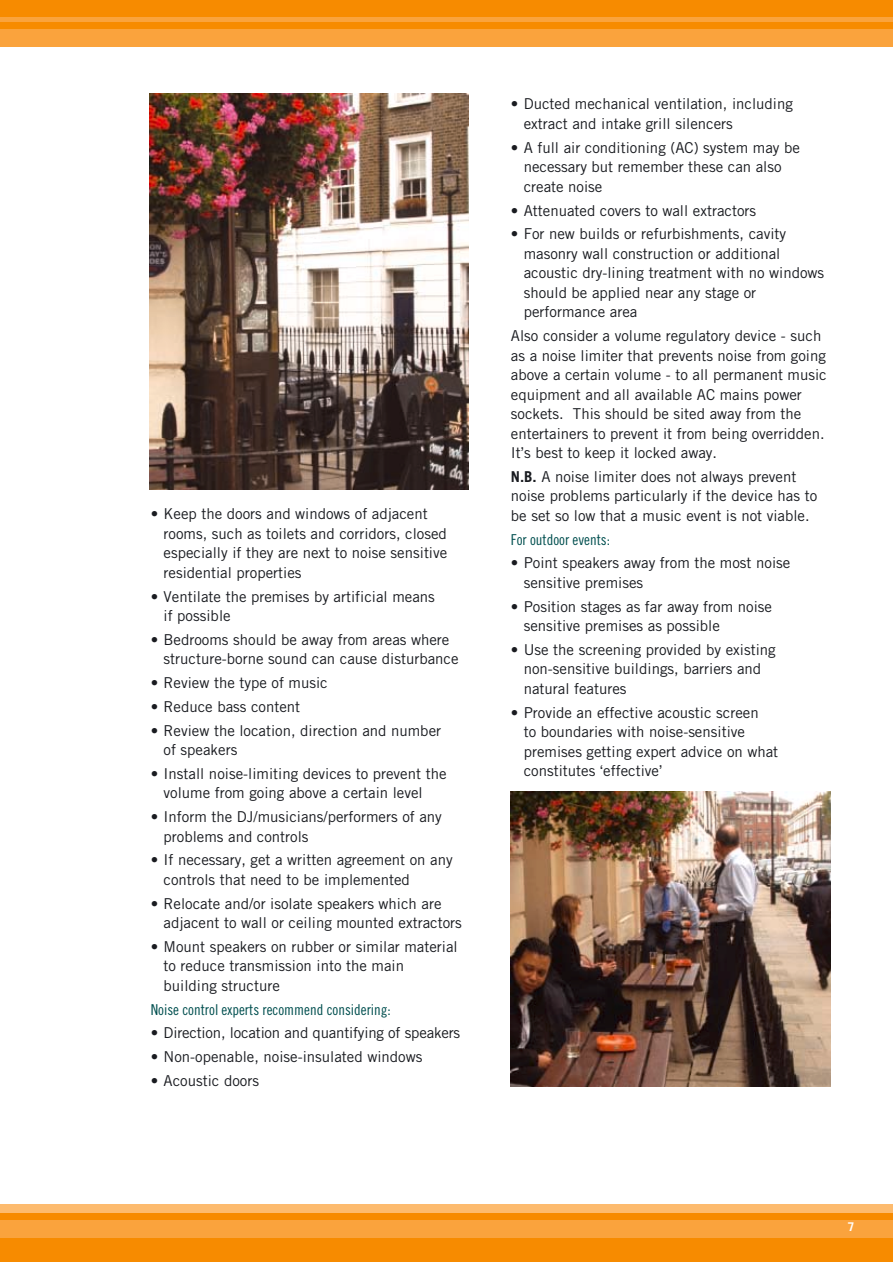
<style>
.page{position:relative;width:893px;height:1262px;background:#fff}
.page>*{position:absolute;margin:0;border:0;box-sizing:border-box;transform-origin:0 0}
.t1{font:15px/19.5px "Trade Gothic";color:#191b20}
.t2{font:15px "Trade Gothic Cond Eighteen";color:#004f4f}
.t3{font:700 12px "Trade Gothic";color:#fff}
.s1{font-family:"Helvetica Neue"}
.s2{font-family:"Helvetica"}
.s3{font-weight:700}
</style>
<div class="page">
<div style="left:0;top:0;width:892px;height:30px;background:#f78b00"></div>
<div style="left:0;top:30px;width:892px;height:17px;background:#faa33d"></div>
<hr style="left:0;top:17px;width:892px;height:4px;background:#faa33d">
<div style="left:0;top:1212px;width:892px;height:49px;background:#f78b00"></div>
<div style="left:0;top:1220px;width:892px;height:17px;background:#faa33d"></div>
<div style="left:0;top:1203px;width:892px;height:9px;background:#fdbb6e"></div>
<img style="left:149px;top:94px;width:319px;height:396px">
<img style="left:511px;top:791px;width:319px;height:295px">
<p class="t1" style="left:163px;top:505px;width:285px;text-indent:-13px"><span class="s1">•</span> Keep the doors and windows of adjacent rooms, such as toilets and corridors, closed especially if they are next to noise sensitive residential properties</p>
<p class="t1" style="left:163px;top:588px;width:273px;text-indent:-13px"><span class="s1">•</span> Ventilate the premises by artificial means if possible</p>
<p class="t1" style="left:163px;top:631px;width:296px;text-indent:-13px"><span class="s1">•</span> Bedrooms should be away from areas where structure-borne sound can cause disturbance</p>
<p class="t1" style="left:151px;top:674px;width:178px"><span class="s1">•</span> Review the type of music</p>
<p class="t1" style="left:151px;top:698px;width:151px"><span class="s1">•</span> Reduce bass content</p>
<p class="t1" style="left:163px;top:722px;width:279px;text-indent:-13px"><span class="s1">•</span> Review the location, direction and number of speakers</p>
<p class="t1" style="left:163px;top:765px;width:284px;text-indent:-13px"><span class="s1">•</span> Install noise-limiting devices to prevent the volume from going above a certain level</p>
<p class="t1" style="left:163px;top:808px;width:280px;text-indent:-13px"><span class="s1">•</span> Inform the DJ/musicians/performers of any problems and controls</p>
<p class="t1" style="left:163px;top:851px;width:291px;text-indent:-13px"><span class="s1">•</span> If necessary, get a written agreement on any controls that need to be implemented</p>
<p class="t1" style="left:163px;top:895px;width:300px;text-indent:-13px"><span class="s1">•</span> Relocate and/or isolate speakers which are adjacent to wall or ceiling mounted extractors</p>
<p class="t1" style="left:163px;top:938px;width:296px;text-indent:-13px"><span class="s1">•</span> Mount speakers on rubber or similar material to reduce transmission into the main building structure</p>
<p class="t2" style="left:151px;top:1003px;width:241px">Noise control experts recommend considering:</p>
<p class="t1" style="left:151px;top:1024px;width:311px"><span class="s1">•</span> Direction, location and quantifying of speakers</p>
<p class="t1" style="left:151px;top:1048px;width:273px"><span class="s1">•</span> Non-openable, noise-insulated windows</p>
<p class="t1" style="left:151px;top:1072px;width:110px"><span class="s1">•</span> Acoustic doors</p>
<p class="t1" style="left:523px;top:96px;width:271px;text-indent:-13px"><span class="s1">•</span> Ducted mechanical ventilation, including extract and intake grill silencers</p>
<p class="t1" style="left:523px;top:139px;width:278px;text-indent:-13px"><span class="s1">•</span> A full air conditioning (AC) system may be necessary but remember these can also create noise</p>
<p class="t1" style="left:511px;top:202px;width:247px"><span class="s1">•</span> Attenuated covers to wall extractors</p>
<p class="t1" style="left:523px;top:225px;width:302px;text-indent:-13px"><span class="s1">•</span> For new builds or refurbishments, cavity masonry wall construction or additional acoustic dry-lining treatment with no windows should be applied near any stage or performance area</p>
<p class="t1" style="left:511px;top:327px;width:317px">Also consider a volume regulatory device - such as a noise limiter that prevents noise from going above a certain volume - to all permanent music equipment and all available AC mains power sockets. This should be sited away from the entertainers to prevent it from being overridden.<br>It<span class="s2">’</span>s best to keep it locked away.</p>
<p class="t1" style="left:511px;top:468px;width:308px"><span class="s3">N.B.</span> A noise limiter does not always prevent noise problems particularly if the device has to be set so low that a music event is not viable.</p>
<p class="t2" style="left:511px;top:534px;width:101px">For outdoor events:</p>
<p class="t1" style="left:523px;top:554px;width:268px;text-indent:-13px"><span class="s1">•</span> Point speakers away from the most noise sensitive premises</p>
<p class="t1" style="left:523px;top:598px;width:250px;text-indent:-13px"><span class="s1">•</span> Position stages as far away from noise sensitive premises as possible</p>
<p class="t1" style="left:523px;top:641px;width:253px;text-indent:-13px"><span class="s1">•</span> Use the screening provided by existing non-sensitive buildings, barriers and natural features</p>
<p class="t1" style="left:523px;top:704px;width:256px;text-indent:-13px"><span class="s1">•</span> Provide an effective acoustic screen<br>to boundaries with noise-sensitive premises getting expert advice on what constitutes <span class="s2">‘</span>effective<span class="s2">’</span></p>
<p class="t3" style="left:847px;top:1222px;width:8px">7</p>
</div>
